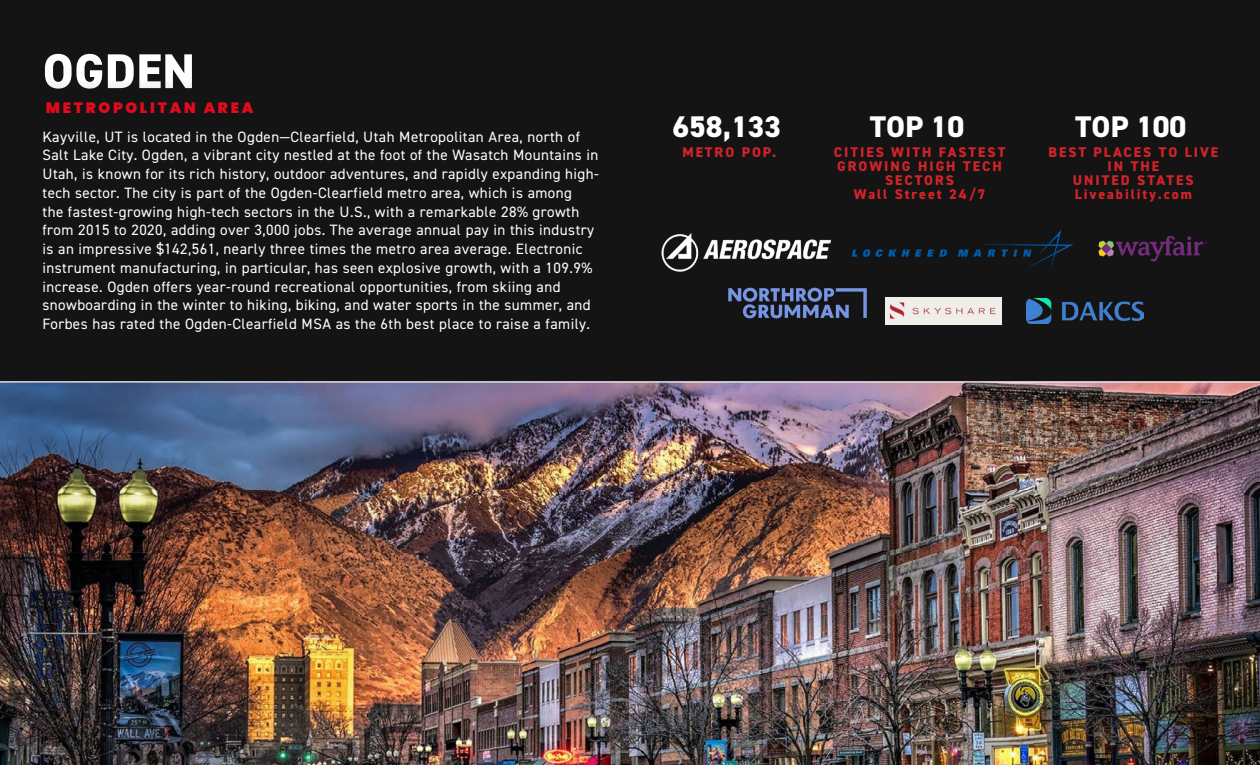
<style>
.page{position:relative;width:1260px;height:765px;background:#fff}
.page>*{position:absolute;margin:0;border:0;box-sizing:border-box;transform-origin:0 0}
.t1{font:800 48.88px "DIN2014";letter-spacing:.01em;color:#fff}
.t2{font:800 29.88px "DIN2014";color:#fff}
.t3{font:15px/18.8px "DIN2014";letter-spacing:.03em;color:#fff}
.t4{font:900 15px "Poppins";letter-spacing:.18em;color:#e30a1d}
.t5{font:800 14.12px/14px "DIN2014";letter-spacing:.14em;color:#d2232a;text-align:center}
</style>
<div class="page">
<img style="left:0;top:382px;width:1260px;height:383px">
<div style="left:0;top:0;width:1260px;height:382px;background:#141414"></div>
<img style="left:661px;top:233px;width:169px;height:39px">
<img style="left:1095px;top:231px;width:116px;height:35px">
<svg style="left:728px;top:288px;width:139px;height:30px;background:#3e4b6d"></svg>
<img style="left:850px;top:225px;width:225px;height:47px">
<img style="left:886px;top:297px;width:116px;height:28px">
<img style="left:1027px;top:299px;width:116px;height:25px">
<h1 class="t1" style="left:43px;top:39px;width:154px">OGDEN</h1>
<p class="t4" style="left:46px;top:99px;width:209px">METROPOLITAN AREA</p>
<p class="t3" style="left:42px;top:127px;width:558px">Kayville, UT is located in the Ogden—Clearfield, Utah Metropolitan Area, north of Salt Lake City. Ogden, a vibrant city nestled at the foot of the Wasatch Mountains in Utah, is known for its rich history, outdoor adventures, and rapidly expanding high&shy;tech sector. The city is part of the Ogden-Clearfield metro area, which is among<br>the fastest-growing high-tech sectors in the U.S., with a remarkable 28% growth from 2015 to 2020, adding over 3,000 jobs. The average annual pay in this industry is an impressive $142,561, nearly three times the metro area average. Electronic instrument manufacturing, in particular, has seen explosive growth, with a 109.9% increase. Ogden offers year-round recreational opportunities, from skiing and snowboarding in the winter to hiking, biking, and water sports in the summer, and Forbes has rated the Ogden-Clearfield MSA as the 6th best place to raise a family.</p>
<h2 class="t2" style="left:672px;top:107px;width:110px">658,133</h2>
<p class="t5" style="left:682px;top:145px;width:95px">METRO POP.</p>
<h2 class="t2" style="left:870px;top:107px;width:96px">TOP 10</h2>
<h2 class="t2" style="left:1075px;top:107px;width:113px">TOP 100</h2>
<p class="t5" style="left:834px;top:145px;width:173px">CITIES WITH FASTEST<br>GROWING HIGH TECH<br>SECTORS<br>Wall Street 24/7</p>
<p class="t5" style="left:1048px;top:145px;width:171px">BEST PLACES TO LIVE<br>IN THE<br>UNITED STATES<br>Liveability.com</p>
</div>
